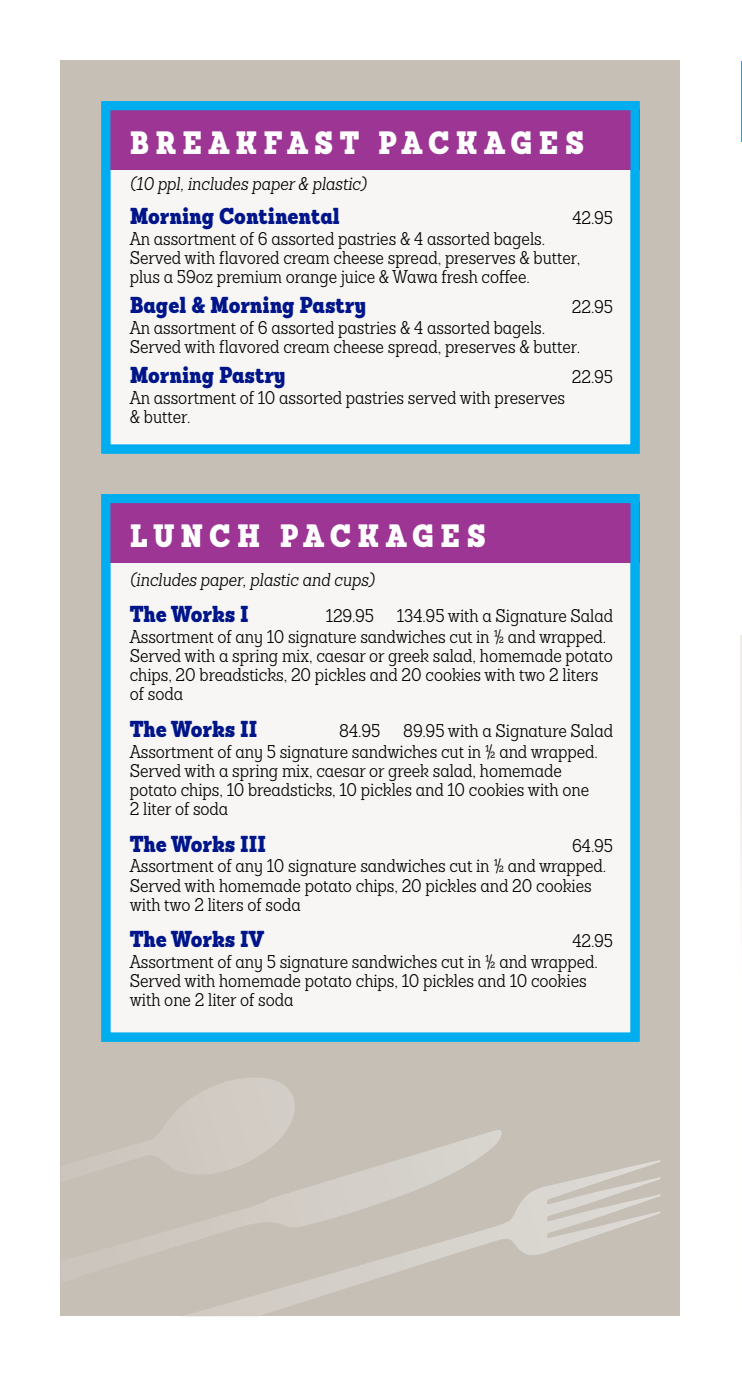
<style>
.page{position:relative;width:742px;height:1377px;background:#fff}
.page>*{position:absolute;margin:0;border:0;box-sizing:border-box;transform-origin:0 0}
.t1{font:900 condensed 31.5px "Sanchez";letter-spacing:.2em;color:#fff}
.t2{font:900 condensed 22.5px "Sanchez";letter-spacing:-.005em;color:#001589}
.t3{font:300 condensed 18px/19.6px "Sanchez";letter-spacing:-.005em;color:#000}
.t4{font:italic 300 condensed 18px "Sanchez";letter-spacing:-.005em;color:#000}
</style>
<div class="page">
<svg style="left:740px;top:635px;width:1px;height:242px"></svg>
<div style="left:61px;top:61px;width:618px;height:1255px;background:#c6bfb6"></div>
<svg style="left:166px;top:1130px;width:336px;height:118px"></svg>
<svg style="left:180px;top:1160px;width:480px;height:156px"></svg>
<svg style="left:138px;top:1078px;width:158px;height:104px"></svg>
<div style="left:101px;top:101px;width:538px;height:353px;background:#f7f6f5"></div>
<div style="left:107px;top:109px;width:532px;height:61px;background:#9d3594"></div>
<div style="left:101px;top:101px;width:538px;height:353px;border:9px solid #00aeef"></div>
<div style="left:101px;top:494px;width:538px;height:548px;background:#f7f6f5"></div>
<div style="left:107px;top:502px;width:532px;height:61px;background:#9d3594"></div>
<div style="left:101px;top:494px;width:538px;height:548px;border:9px solid #00aeef"></div>
<hr style="left:740px;top:61px;width:1px;height:81px;background:#00aeef">
<h1 class="t1" style="left:130px;top:121px;width:455px">BREAKFAST PACKAGES</h1>
<p class="t4" style="left:130px;top:172px;width:238px">(10 ppl, includes paper &amp; plastic)</p>
<p class="t2" style="left:130px;top:200px;width:211px">Morning Continental</p>
<p class="t3" style="left:572px;top:208px;width:42px">42.95</p>
<p class="t3" style="left:130px;top:229px;width:451px">An assortment of 6 assorted pastries &amp; 4 assorted bagels.<br>Served with flavored cream cheese spread, preserves &amp; butter, plus a 59oz premium orange juice &amp; Wawa fresh coffee.</p>
<p class="t2" style="left:130px;top:289px;width:238px">Bagel &amp; Morning Pastry</p>
<p class="t3" style="left:571px;top:297px;width:43px">22.95</p>
<p class="t3" style="left:130px;top:318px;width:451px">An assortment of 6 assorted pastries &amp; 4 assorted bagels.<br>Served with flavored cream cheese spread, preserves &amp; butter.</p>
<p class="t2" style="left:130px;top:359px;width:157px">Morning Pastry</p>
<p class="t3" style="left:571px;top:367px;width:43px">22.95</p>
<p class="t3" style="left:130px;top:388px;width:436px">An assortment of 10 assorted pastries served with preserves &amp; butter.</p>
<h1 class="t1" style="left:130px;top:513px;width:357px">LUNCH PACKAGES</h1>
<p class="t4" style="left:130px;top:568px;width:246px">(includes paper, plastic and cups)</p>
<p class="t2" style="left:130px;top:598px;width:120px">The Works I</p>
<p class="t3" style="left:325px;top:606px;width:50px">129.95</p>
<p class="t3" style="left:130px;top:606px;width:484px;text-indent:267px">134.95 with a Signature Salad Assortment of any 10 signature sandwiches cut in ½ and wrapped.<br>Served with a spring mix, caesar or greek salad, homemade potato chips, 20 breadsticks, 20 pickles and 20 cookies with two 2 liters of soda</p>
<p class="t2" style="left:130px;top:713px;width:129px">The Works II</p>
<p class="t3" style="left:339px;top:721px;width:42px">84.95</p>
<p class="t3" style="left:130px;top:721px;width:484px;text-indent:273px">89.95 with a Signature Salad Assortment of any 5 signature sandwiches cut in ½ and wrapped.<br>Served with a spring mix, caesar or greek salad, homemade potato chips, 10 breadsticks, 10 pickles and 10 cookies with one<br>2 liter of soda</p>
<p class="t2" style="left:130px;top:827px;width:138px">The Works III</p>
<p class="t3" style="left:130px;top:835px;width:484px;text-indent:442px">64.95<br>Assortment of any 10 signature sandwiches cut in ½ and wrapped.<br>Served with homemade potato chips, 20 pickles and 20 cookies with two 2 liters of soda</p>
<p class="t2" style="left:130px;top:923px;width:136px">The Works IV</p>
<p class="t3" style="left:130px;top:931px;width:484px;text-indent:442px">42.95<br>Assortment of any 5 signature sandwiches cut in ½ and wrapped.<br>Served with homemade potato chips, 10 pickles and 10 cookies with one 2 liter of soda</p>
</div>
